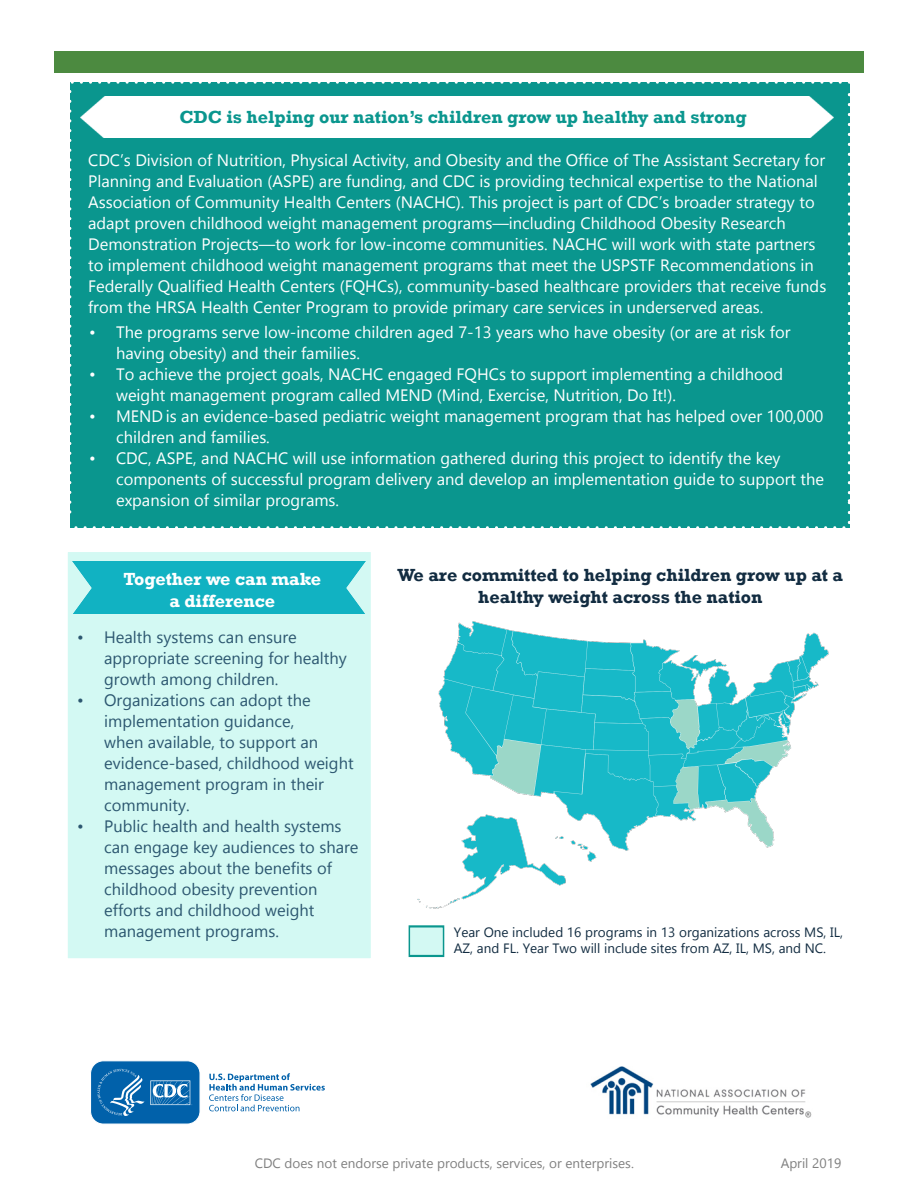
<style>
.page{position:relative;width:918px;height:1188px;background:#fff}
.page>*{position:absolute;margin:0;border:0;box-sizing:border-box;transform-origin:0 0}
.t1{font:700 18px/21.6px "Rockwell";color:#122c41;text-align:center}
.t2{font:700 18px "Rockwell";color:#0a968e}
.t3{font:700 18px/21.6px "Rockwell";color:#fff;text-align:center}
.t4{font:16.5px/21px "Gadugi";color:#fff}
.t5{font:16.5px/21px "Gadugi";color:#2c5770}
.t6{font:13.5px/16.2px "Gadugi";color:#122c41}
.t7{font:13.5px "Gadugi";color:#808080}
</style>
<div class="page">
<img style="left:417px;top:622px;width:412px;height:286px">
<div style="left:70px;top:82px;width:780px;height:446px;background:#0a968e"></div>
<img style="left:81px;top:97px;width:752px;height:41px">
<div style="left:66px;top:551px;width:306px;height:409px;background:#d3f9f3;border:2px solid #fff"></div>
<img style="left:66px;top:562px;width:306px;height:52px">
<div style="left:408px;top:926px;width:36px;height:31px;background:#d3f9f3;border:2px solid #0a968e"></div>
<div style="left:54px;top:51px;width:810px;height:22px;background:#4c8a40"></div>
<svg style="left:209px;top:1073px;width:116px;height:38px"></svg>
<svg style="left:90px;top:1060px;width:110px;height:64px;background:#297ab7"></svg>
<img style="left:590px;top:1066px;width:222px;height:52px">
<p class="t2" style="left:179px;top:106px;width:569px">CDC is helping our nation’s children grow up healthy and strong</p>
<p class="t4" style="left:88px;top:150px;width:740px">CDC’s Division of Nutrition, Physical Activity, and Obesity and the Office of The Assistant Secretary for Planning and Evaluation (ASPE) are funding, and CDC is providing technical expertise to the National Association of Community Health Centers (NACHC). This project is part of CDC’s broader strategy to adapt proven childhood weight management programs—including Childhood Obesity Research Demonstration Projects—to work for low-income communities. NACHC will work with state partners to implement childhood weight management programs that meet the USPSTF Recommendations in Federally Qualified Health Centers (FQHCs), community-based healthcare providers that receive funds from the HRSA Health Center Program to provide primary care services in underserved areas.</p>
<p class="t4" style="left:116px;top:322px;width:676px;text-indent:-27px">• The programs serve low-income children aged 7-13 years who have obesity (or are at risk for having obesity) and their families.</p>
<p class="t4" style="left:116px;top:364px;width:669px;text-indent:-27px">• To achieve the project goals, NACHC engaged FQHCs to support implementing a childhood weight management program called MEND (Mind, Exercise, Nutrition, Do It!).</p>
<p class="t4" style="left:116px;top:406px;width:709px;text-indent:-27px">• MEND is an evidence-based pediatric weight management program that has helped over 100,000 children and families.</p>
<p class="t4" style="left:116px;top:448px;width:710px;text-indent:-27px">• CDC, ASPE, and NACHC will use information gathered during this project to identify the key components of successful program delivery and develop an implementation guide to support the expansion of similar programs.</p>
<p class="t3" style="left:123px;top:568px;width:199px">Together we can make a difference</p>
<p class="t5" style="left:104px;top:627px;width:244px;text-indent:-27px">• Health systems can ensure appropriate screening for healthy growth among children.</p>
<p class="t5" style="left:104px;top:690px;width:251px;text-indent:-27px">• Organizations can adopt the implementation guidance,<br>when available, to support an evidence-based, childhood weight management program in their community.</p>
<p class="t5" style="left:104px;top:816px;width:256px;text-indent:-27px">• Public health and health systems can engage key audiences to share messages about the benefits of childhood obesity prevention efforts and childhood weight management programs.</p>
<p class="t1" style="left:398px;top:564px;width:447px">We are committed to helping children grow up at a healthy weight across the nation</p>
<p class="t6" style="left:454px;top:924px;width:391px">Year One included 16 programs in 13 organizations across MS, IL,<br>AZ, and FL. Year Two will include sites from AZ, IL, MS, and NC.</p>
<p class="t7" style="left:255px;top:1155px;width:381px">CDC does not endorse private products, services, or enterprises.</p>
<p class="t7" style="left:781px;top:1155px;width:62px">April 2019</p>
</div>
